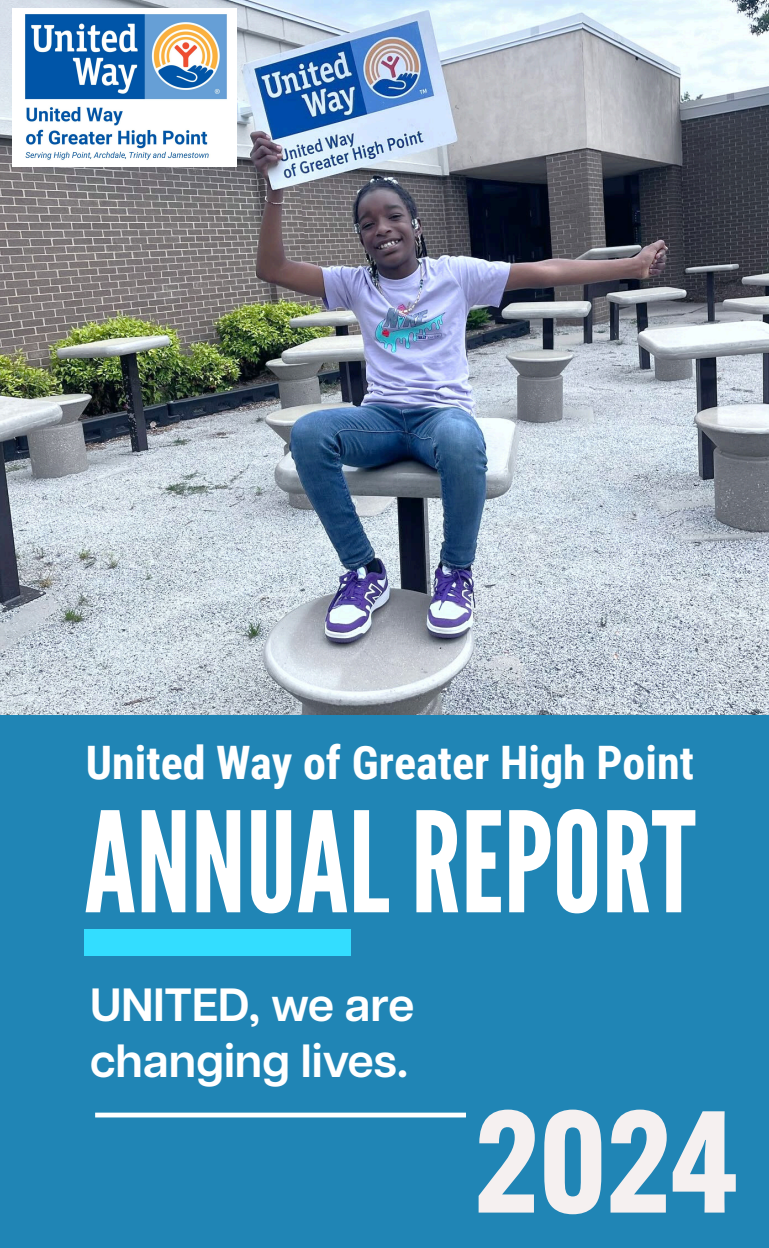
<style>
.page{position:relative;width:769px;height:1248px;background:#fff}
.page>*{position:absolute;margin:0;border:0;box-sizing:border-box;transform-origin:0 0}
.t1{font:700 141.6px "Alternate Gothic ATF";color:#f5f0f0}
.t2{font:138.8px "League Gothic";color:#fff}
.t3{font:600 46.4px/55.8px "Articulat CF";color:#fff}
.t4{font:700 46.2px "Roboto Condensed";color:#fff}
</style>
<div class="page">
<div style="left:0;top:0;width:769px;height:1247px;background:#2085b5"></div>
<img style="left:0;top:0;width:769px;height:714px">
<div style="left:95px;top:1112px;width:371px;height:5px;background:#fff"></div>
<div style="left:84px;top:929px;width:267px;height:26px;background:#3df"></div>
<img style="left:13px;top:9px;width:224px;height:158px">
<p class="t4" style="left:86px;top:730px;width:610px">United Way of Greater High Point</p>
<h2 class="t2" style="left:84px;top:779px;width:613px">ANNUAL REPORT</h2>
<p class="t3" style="left:90px;top:974px;width:326px">UNITED, we are changing lives.</p>
<h1 class="t1" style="left:475px;top:1072px;width:264px">2024</h1>
</div>
